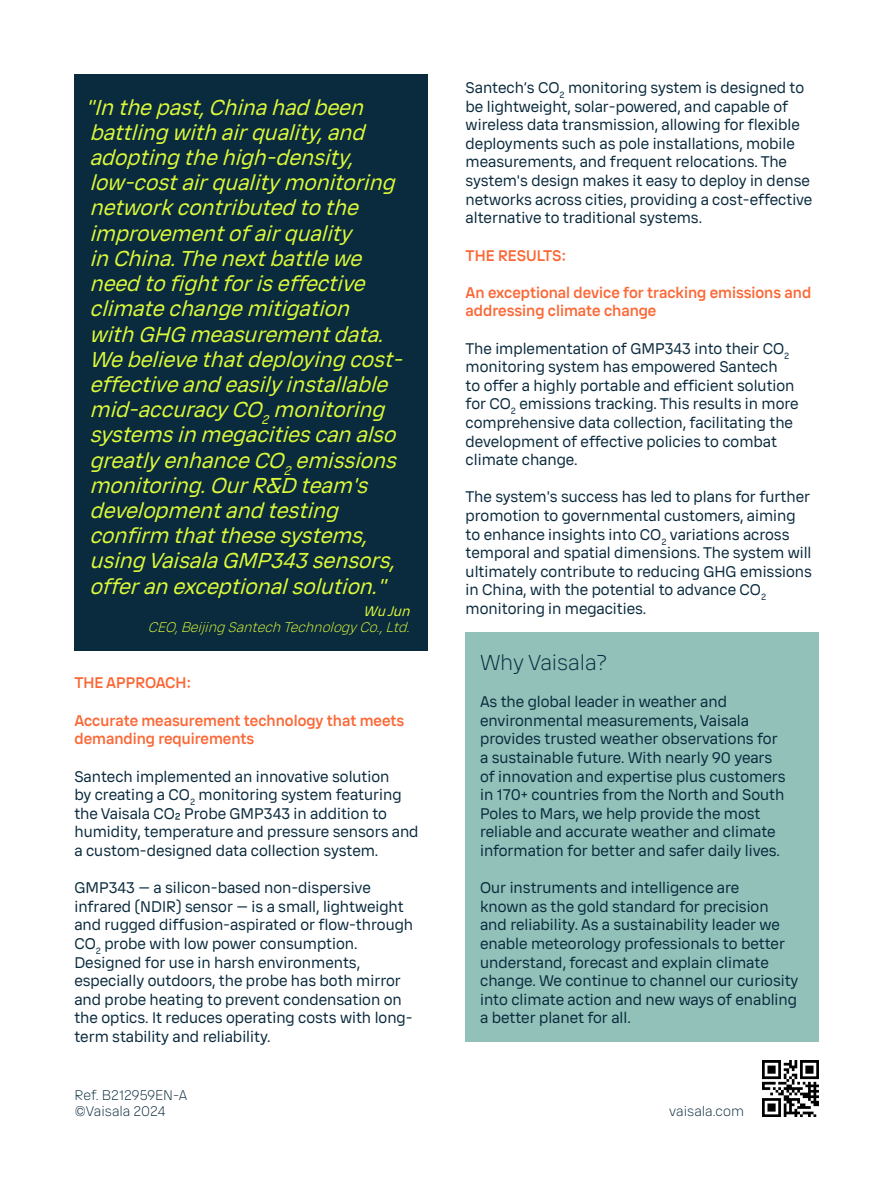
<style>
.page{position:relative;width:893px;height:1191px;background:#fff}
.page>*{position:absolute;margin:0;border:0;box-sizing:border-box;transform-origin:0 0}
.t1{font:italic 21px/25.2px "Vaisala Sans";color:#dbf93a}
.t2{font:300 21px "Vaisala Sans";color:#0a2a3d}
.t3{font:15px/18.6px "Vaisala Sans";color:#0a2a3d}
.t4{font:500 15px/18.6px "Vaisala Sans";color:#fb6735}
.t5{font:300 13.5px/16.2px "Vaisala Sans";color:#0a2a3d}
.t6{font:italic 300 13.5px "Vaisala Sans";color:#dbf93a}
.t7{font:italic 13.5px "Vaisala Sans";color:#dbf93a}
</style>
<div class="page">
<img style="left:763px;top:1060px;width:56px;height:56px">
<div style="left:465px;top:632px;width:354px;height:410px;background:#91c1b9"></div>
<div style="left:74px;top:74px;width:354px;height:577px;background:#0a2a3d"></div>
<p class="t1" style="left:85px;top:94px;width:325px">"Inthepast,Chinahadbeen battlingwithairquality,and adoptingthehigh-density, low-costairqualitymonitoring networkcontributedtothe improvementofairquality inChina.Thenextbattlewe needtofightforiseffective climatechangemitigation withGHG measurementdata.<br>Webelievethatdeployingcost&shy;effectiveandeasilyinstallable mid-accuracyCO<sub>2</sub>monitoring systemsinmegacitiescanalso greatlyenhanceCO<sub>2</sub>emissions monitoring.OurR&amp;D team's developmentandtesting confirm thatthesesystems, usingVaisalaGMP343sensors, offeranexceptionalsolution."</p>
<p class="t7" style="left:363px;top:601px;width:52px">WuJun</p>
<p class="t6" style="left:148px;top:618px;width:268px">CEO,BeijingSantechTechnologyCo.,Ltd.</p>
<p class="t4" style="left:74px;top:673px;width:119px">THE APPROACH:</p>
<p class="t4" style="left:74px;top:710px;width:331px">Accurate measurement technology that meets demanding requirements</p>
<p class="t3" style="left:74px;top:766px;width:346px">Santech implemented an innovative solution<br>by creating a CO<sub>2</sub> monitoring system featuring the Vaisala CO₂ Probe GMP343 in addition to humidity, temperature and pressure sensors and a custom-designed data collection system.</p>
<p class="t3" style="left:74px;top:878px;width:340px">GMP343 — a silicon-based non-dispersive infrared (NDIR) sensor — is a small, lightweight and rugged diffusion-aspirated or flow-through CO<sub>2</sub> probe with low power consumption.<br>Designed for use in harsh environments, especially outdoors, the probe has both mirror and probe heating to prevent condensation on the optics. It reduces operating costs with long&shy;term stability and reliability.</p>
<p class="t5" style="left:74px;top:1086px;width:114px">Ref. B212959EN-A ©Vaisala 2024</p>
<p class="t3" style="left:466px;top:78px;width:348px">Santech’s CO<sub>2</sub> monitoring system is designed to be lightweight, solar-powered, and capable of wireless data transmission, allowing for flexible deployments such as pole installations, mobile measurements, and frequent relocations. The system's design makes it easy to deploy in dense networks across cities, providing a cost-effective alternative to traditional systems.</p>
<p class="t4" style="left:466px;top:245px;width:102px">THE RESULTS:</p>
<p class="t4" style="left:466px;top:282px;width:347px">An exceptional device for tracking emissions and addressing climate change</p>
<p class="t3" style="left:466px;top:338px;width:335px">The implementation of GMP343 into their CO<sub>2 </sub>monitoring system has empowered Santech<br>to offer a highly portable and efficient solution for CO<sub>2</sub> emissions tracking. This results in more comprehensive data collection, facilitating the development of effective policies to combat climate change.</p>
<p class="t3" style="left:466px;top:487px;width:348px">The system's success has led to plans for further promotion to governmental customers, aiming to enhance insights into CO<sub>2</sub> variations across temporal and spatial dimensions. The system will ultimately contribute to reducing GHG emissions in China, with the potential to advance CO<sub>2 </sub>monitoring in megacities.</p>
<h1 class="t2" style="left:480px;top:648px;width:129px">Why Vaisala?</h1>
<p class="t3" style="left:480px;top:692px;width:307px">As the global leader in weather and environmental measurements, Vaisala provides trusted weather observations for a sustainable future. With nearly 90 years of innovation and expertise plus customers in 170+ countries from the North and South Poles to Mars, we help provide the most reliable and accurate weather and climate information for better and safer daily lives.</p>
<p class="t3" style="left:480px;top:878px;width:320px">Our instruments and intelligence are<br>known as the gold standard for precision and reliability. As a sustainability leader we enable meteorology professionals to better understand, forecast and explain climate change. We continue to channel our curiosity into climate action and new ways of enabling a better planet for all.</p>
<p class="t5" style="left:669px;top:1102px;width:76px">vaisala.com</p>
</div>
